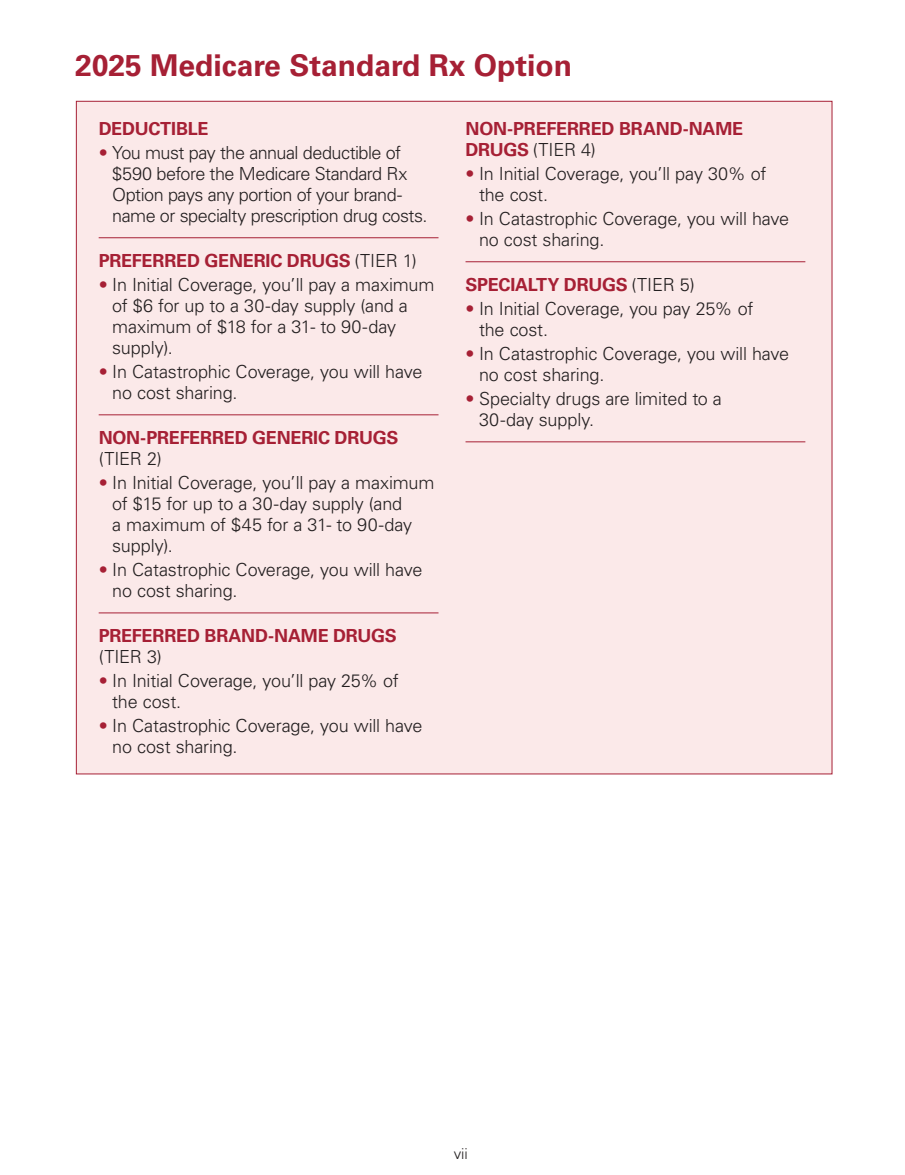
<style>
.page{position:relative;width:905px;height:1175px;background:#fff}
.page>*{position:absolute;margin:0;border:0;box-sizing:border-box;transform-origin:0 0}
.t1{font:700 30px "Univers LT Std";color:#a62035}
.t2{font:300 18px/21px "Univers LT Std";letter-spacing:-.01em;color:#231f20}
.b_head_nest1{font:700 18px/21px "Univers LT Std";letter-spacing:-.01em;color:#a62035}
.t3{font:300 18px/21px "Univers LT Std";letter-spacing:-.03em;color:#231f20}
.t4{font:300 15px "Univers LT Std";color:#231f20}
.s1{color:#a62035}
.s2{font-weight:300;color:#231f20}
</style>
<div class="page">
<div style="left:76px;top:101px;width:756px;height:673px;background:#fbe9e9;border:1px solid #a62035"></div>
<hr style="left:99px;top:237px;width:339px;height:1px;background:#a62035">
<hr style="left:99px;top:414px;width:339px;height:1px;background:#a62035">
<hr style="left:99px;top:612px;width:339px;height:1px;background:#a62035">
<hr style="left:465px;top:261px;width:340px;height:1px;background:#a62035">
<hr style="left:465px;top:441px;width:340px;height:1px;background:#a62035">
<h1 class="t1" style="left:75px;top:48px;width:499px">2025 Medicare Standard Rx Option</h1>
<h2 class="b_head_nest1" style="left:99px;top:118px;width:111px">DEDUCTIBLE</h2>
<p class="t3" style="left:112px;top:142px;width:317px;text-indent:-14px"><span class="s1">•</span> You must pay the annual deductible of $590 before the Medicare Standard Rx Option pays any portion of your brand&shy;name or specialty prescription drug costs.</p>
<h2 class="b_head_nest1" style="left:99px;top:250px;width:319px">PREFERRED GENERIC DRUGS <span class="s2">(TIER 1)</span></h2>
<p class="t2" style="left:112px;top:274px;width:324px;text-indent:-14px"><span class="s1">•</span> In Initial Coverage, you’ll pay a maximum of $6 for up to a 30-day supply (and a maximum of $18 for a 31- to 90-day supply).</p>
<p class="t2" style="left:112px;top:361px;width:312px;text-indent:-14px"><span class="s1">•</span> In Catastrophic Coverage, you will have no cost sharing.</p>
<h2 class="b_head_nest1" style="left:99px;top:427px;width:301px">NON-PREFERRED GENERIC DRUGS <span class="s2">(TIER 2)</span></h2>
<p class="t2" style="left:112px;top:472px;width:324px;text-indent:-14px"><span class="s1">•</span> In Initial Coverage, you’ll pay a maximum of $15 for up to a 30-day supply (and<br>a maximum of $45 for a 31- to 90-day supply).</p>
<p class="t2" style="left:112px;top:559px;width:312px;text-indent:-14px"><span class="s1">•</span> In Catastrophic Coverage, you will have no cost sharing.</p>
<h2 class="b_head_nest1" style="left:99px;top:625px;width:300px">PREFERRED BRAND-NAME DRUGS <span class="s2">(TIER 3)</span></h2>
<p class="t2" style="left:112px;top:670px;width:288px;text-indent:-14px"><span class="s1">•</span> In Initial Coverage, you’ll pay 25% of the cost.</p>
<p class="t2" style="left:112px;top:715px;width:312px;text-indent:-14px"><span class="s1">•</span> In Catastrophic Coverage, you will have no cost sharing.</p>
<h2 class="b_head_nest1" style="left:465px;top:118px;width:279px">NON-PREFERRED BRAND-NAME<br>DRUGS <span class="s2">(TIER 4)</span></h2>
<p class="t2" style="left:479px;top:163px;width:289px;text-indent:-14px"><span class="s1">•</span> In Initial Coverage, you’ll pay 30% of the cost.</p>
<p class="t2" style="left:479px;top:208px;width:312px;text-indent:-14px"><span class="s1">•</span> In Catastrophic Coverage, you will have no cost sharing.</p>
<h2 class="b_head_nest1" style="left:465px;top:274px;width:231px">SPECIALTY DRUGS <span class="s2">(TIER 5)</span></h2>
<p class="t2" style="left:479px;top:298px;width:276px;text-indent:-14px"><span class="s1">•</span> In Initial Coverage, you pay 25% of the cost.</p>
<p class="t2" style="left:479px;top:343px;width:312px;text-indent:-14px"><span class="s1">•</span> In Catastrophic Coverage, you will have no cost sharing.</p>
<p class="t2" style="left:479px;top:388px;width:244px;text-indent:-14px"><span class="s1">•</span> Specialty drugs are limited to a<br>30-day supply.</p>
<p class="t4" style="left:453px;top:1145px;width:16px">vii</p>
</div>
